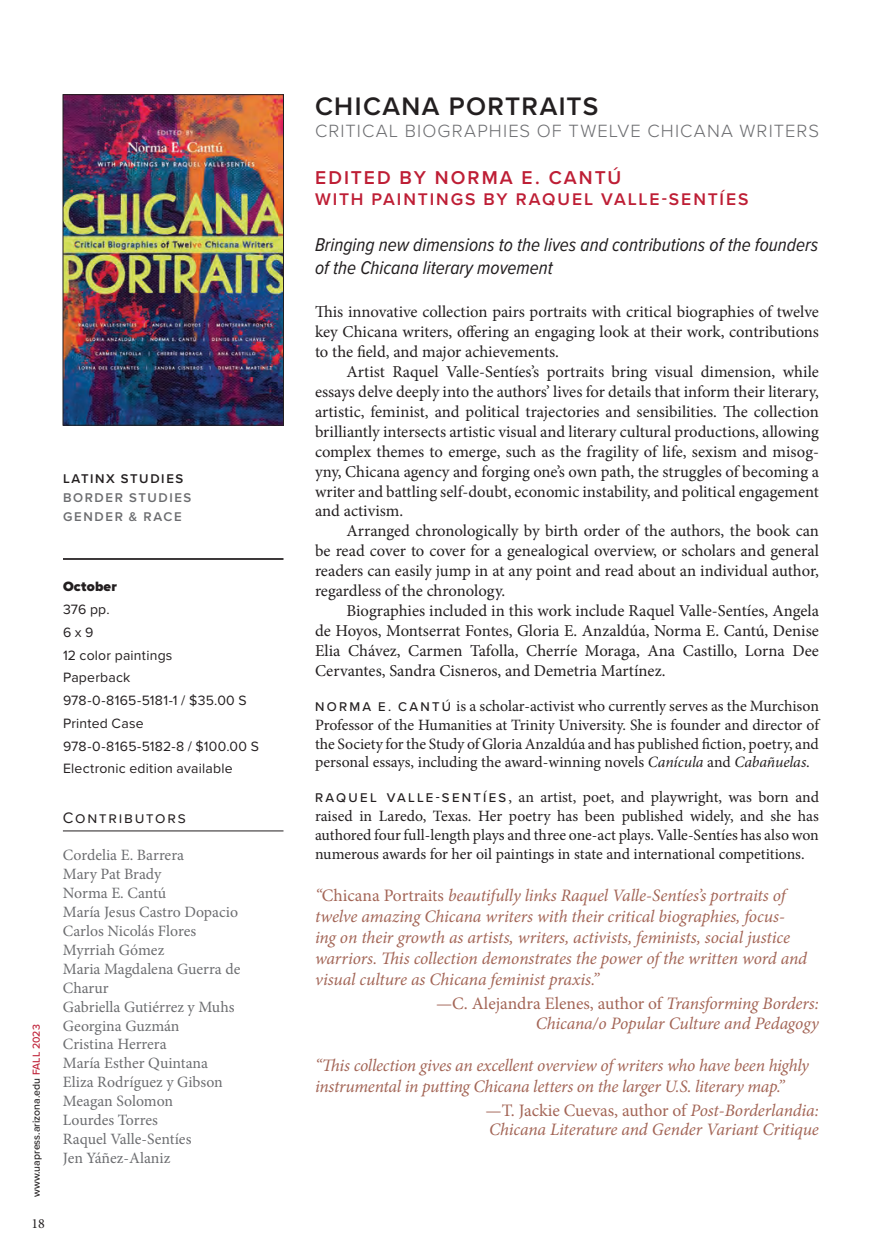
<style>
.page{position:relative;width:882px;height:1260px;background:#fff}
.page>*{position:absolute;margin:0;border:0;box-sizing:border-box;transform-origin:0 0}
.t1{font:600 26.25px "Proxima Nova";letter-spacing:.055em;color:#231f20}
.t2{font:italic 19.25px/23.1px "Proxima Nova Cond";color:#231f20}
.t3{font:600 19.25px "Proxima Nova";letter-spacing:.11em;color:#be1e35}
.t4{font:300 18.38px "Proxima Nova";letter-spacing:.06em;color:#6c6d70}
.t5{font:italic 17.5px/21px "Minion Pro";letter-spacing:-.01em;color:#a36556}
.t6{font:600 17.5px "Proxima Nova";letter-spacing:.11em;color:#be1e35}
.t7{font:16.62px/19.9px "Minion Pro";color:#231f20;text-align:justify}
.t8{font:15.75px/18.9px "Minion Pro";letter-spacing:-.005em;color:#231f20;text-align:justify}
.t9{font:15.75px/18.9px "Minion Pro";color:#6c6d70}
.t10{font:15.75px "Proxima Nova";letter-spacing:.115em;color:#231f20}
.t11{font:14px/22.8px "Proxima Nova";letter-spacing:.015em;color:#231f20}
.t12{font:900 14px "Proxima Nova";letter-spacing:.015em;color:#231f20}
.t13{font:14px "Minion Pro";color:#231f20}
.t14{font:600 13.12px/19.2px "Proxima Nova";letter-spacing:.125em;color:#6c6d70}
.t15{font:600 13.12px "Proxima Nova";letter-spacing:.12em;color:#231f20}
.t16{font:500 10.5px "Proxima Nova";color:#231f20}
.s1{color:#be1e35}
.s2{font-family:"Proxima Nova";font-weight:500;font-size:13.12px}
.s3{font-style:italic}
.s4{font-style:normal}
</style>
<div class="page">
<img style="left:65px;top:97px;width:217px;height:326px">
<div style="left:63px;top:95px;width:221px;height:330px;border:1px solid #231f20"></div>
<hr style="left:63px;top:558px;width:221px;height:2px;background:#231f20">
<hr style="left:63px;top:830px;width:221px;height:1px;background:#231f20">
<p class="t15" style="left:63px;top:469px;width:122px">LATINX STUDIES</p>
<p class="t14" style="left:63px;top:488px;width:130px">BORDER STUDIES<br>GENDER &amp; RACE</p>
<p class="t16" style="left:28px;top:1197px;width:174px;rotate:-90deg">www.uapress.arizona.edu <span class="s1">FALL 2023</span></p>
<p class="t13" style="left:32px;top:1215px;width:15px">18</p>
<p class="t12" style="left:63px;top:576px;width:55px">October</p>
<p class="t11" style="left:63px;top:597px;width:197px">376 pp.<br>6 x 9<br>12 color paintings<br>Paperback<br>978-0-8165-5181-1 / $35.00 S<br>Printed Case<br>978-0-8165-5182-8 / $100.00 S<br>Electronic edition available</p>
<p class="t10" style="left:63px;top:806px;width:124px">Contributors</p>
<p class="t9" style="left:63px;top:846px;width:179px">Cordelia E. Barrera<br>Mary Pat Brady<br>Norma E. Cantú<br>María Jesus Castro Dopacio<br>Carlos Nicolás Flores<br>Myrriah Gómez<br>Maria Magdalena Guerra de<br>Charur<br>Gabriella Gutiérrez y Muhs<br>Georgina Guzmán<br>Cristina Herrera<br>María Esther Quintana<br>Eliza Rodríguez y Gibson<br>Meagan Solomon<br>Lourdes Torres<br>Raquel Valle-Sentíes<br>Jen Yáñez-Alaniz</p>
<h1 class="t1" style="left:315px;top:87px;width:285px">CHICANA PORTRAITS</h1>
<p class="t4" style="left:315px;top:118px;width:506px">CRITICAL BIOGRAPHIES OF TWELVE CHICANA WRITERS</p>
<p class="t3" style="left:315px;top:163px;width:308px">EDITED BY NORMA E. CANTÚ</p>
<p class="t6" style="left:315px;top:186px;width:435px">WITH PAINTINGS BY RAQUEL VALLE-SENTÍES</p>
<p class="t2" style="left:315px;top:232px;width:505px">Bringing new dimensions to the lives and contributions of the founders of the Chicana literary movement</p>
<p class="t7" style="left:315px;top:302px;width:506px">This innovative collection pairs portraits with critical biographies of twelve key Chicana writers, offering an engaging look at their work, contributions to the field, and major achievements.</p>
<p class="t7" style="left:315px;top:362px;width:506px;text-indent:32px">Artist Raquel Valle-Sentíes’s portraits bring visual dimension, while essays delve deeply into the authors’ lives for details that inform their literary, artistic, feminist, and political trajectories and sensibilities. The collection brilliantly intersects artistic visual and literary cultural productions, allowing complex themes to emerge, such as the fragility of life, sexism and misog&shy;yny, Chicana agency and forging one’s own path, the struggles of becoming a writer and battling self-doubt, economic instability, and political engagement and activism.</p>
<p class="t7" style="left:315px;top:521px;width:506px;text-indent:32px">Arranged chronologically by birth order of the authors, the book can be read cover to cover for a genealogical overview, or scholars and general readers can easily jump in at any point and read about an individual author, regardless of the chronology.</p>
<p class="t7" style="left:315px;top:601px;width:506px;text-indent:32px">Biographies included in this work include Raquel Valle-Sentíes, Angela de Hoyos, Montserrat Fontes, Gloria E. Anzaldúa, Norma E. Cantú, Denise Elia Chávez, Carmen Tafolla, Cherríe Moraga, Ana Castillo, Lorna Dee Cervantes, Sandra Cisneros, and Demetria Martínez.</p>
<p class="t8" style="left:315px;top:696px;width:506px"><span class="s2">N O R M A E . C A N T Ú</span> is a scholar-activist who currently serves as the Murchison Professor of the Humanities at Trinity University. She is founder and director of the Society for the Study of Gloria Anzaldúa and has published fiction, poetry, and personal essays, including the award-winning novels <span class="s3">Canícula</span> and <span class="s3">Cabañuelas</span>.</p>
<p class="t8" style="left:315px;top:788px;width:506px"><span class="s2">R AQ U E L VA LLE - S E N T Í E S</span> , an artist, poet, and playwright, was born and raised in Laredo, Texas. Her poetry has been published widely, and she has authored four full-length plays and three one-act plays. Valle-Sentíes has also won numerous awards for her oil paintings in state and international competitions.</p>
<p class="t5" style="left:315px;top:885px;width:494px">“<span class="s4">Chicana Portraits</span> beautifully links Raquel Valle-Sentíes’s portraits of twelve amazing Chicana writers with their critical biographies, focus&shy;ing on their growth as artists, writers, activists, feminists, social justice warriors. This collection demonstrates the power of the written word and visual culture as Chicana feminist praxis.”</p>
<p class="t5" style="left:436px;top:994px;width:384px;line-height:19.2px;text-align:right"><span class="s4">—C. Alejandra Elenes, author of</span> Transforming Borders:<br>Chicana/o Popular Culture and Pedagogy</p>
<p class="t5" style="left:315px;top:1054px;width:496px">“This collection gives an excellent overview of writers who have been highly instrumental in putting Chicana letters on the larger U.S. literary map.”</p>
<p class="t5" style="left:486px;top:1101px;width:335px;line-height:19.2px"><span class="s4">—T. Jackie Cuevas, author of</span> Post-Borderlandia:<br>Chicana Literature and Gender Variant Critique</p>
</div>
